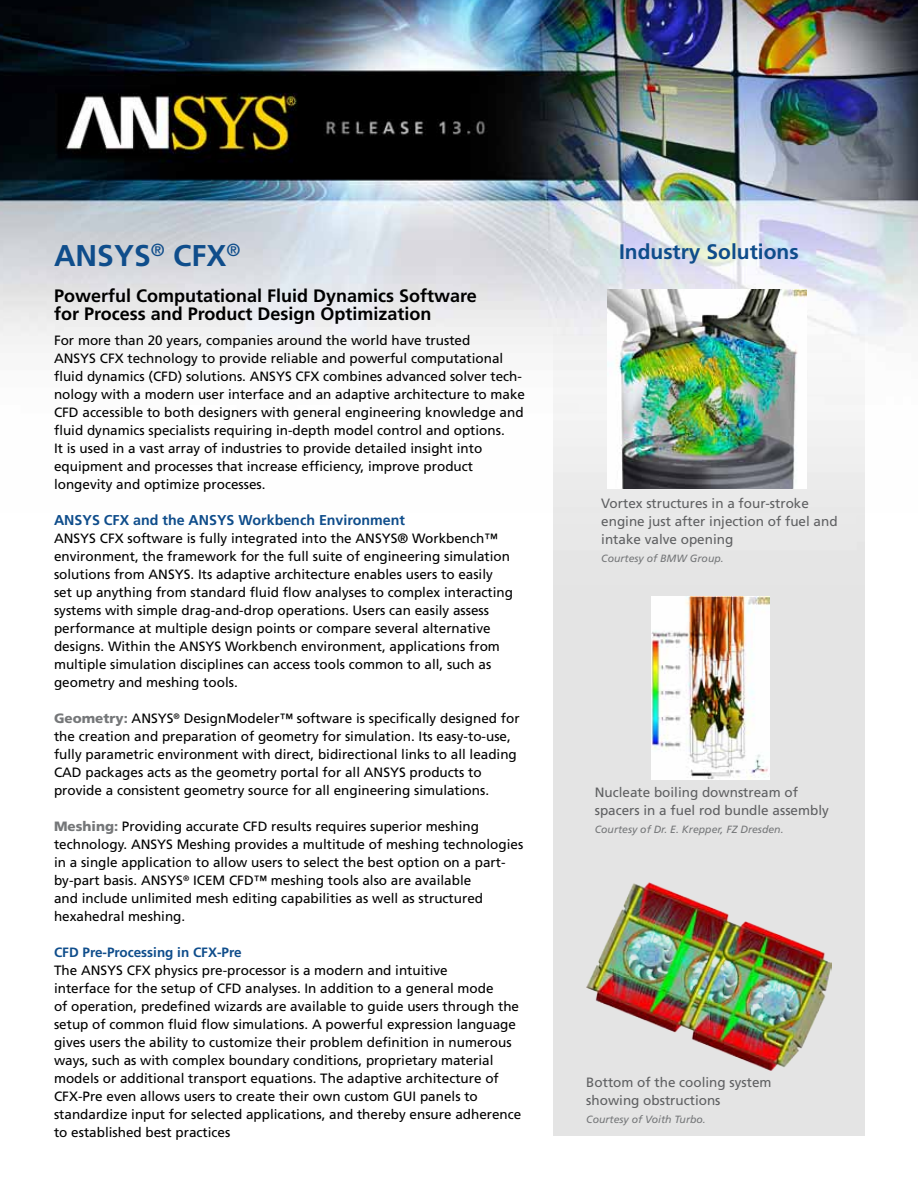
<style>
.page{position:relative;width:918px;height:1188px;background:#fff}
.page>*{position:absolute;margin:0;border:0;box-sizing:border-box;transform-origin:0 0}
.t1{font:700 30px "Frutiger";color:#0f4d8b}
.t2{font:700 21px "Frutiger";color:#0f4d8b}
.t3{font:700 18px/18px "Frutiger";color:#000}
.t4{font:700 14.25px "Frutiger";color:#0f4d8b}
.t5{font:13.5px/18px "Frutiger";color:#000}
.t6{font:13.5px/18px "Frutiger";color:#5f6062}
.t7{font:700 13.5px "Frutiger";color:#0f4d8b}
.t8{font:italic 10.5px "Frutiger";color:#757779}
.s1{font-weight:900;color:#757779}
</style>
<div class="page">
<img style="left:0;top:0;width:918px;height:512px">
<img style="left:554px;top:230px;width:310px;height:905px">
<img style="left:608px;top:290px;width:199px;height:199px">
<img style="left:652px;top:597px;width:118px;height:182px">
<img style="left:586px;top:882px;width:246px;height:188px">
<h1 class="t1" style="left:54px;top:238px;width:188px">ANSYS<sup>®</sup> CFX<sup>®</sup></h1>
<h3 class="t3" style="left:54px;top:287px;width:424px">Powerful Computational Fluid Dynamics Software for Process and Product Design Optimization</h3>
<p class="t5" style="left:54px;top:331px;width:473px">For more than 20 years, companies around the world have trusted<br>ANSYS CFX technology to provide reliable and powerful computational fluid dynamics (CFD) solutions. ANSYS CFX combines advanced solver tech&shy;nology with a modern user interface and an adaptive architecture to make CFD accessible to both designers with general engineering knowledge and fluid dynamics specialists requiring in-depth model control and options.<br>It is used in a vast array of industries to provide detailed insight into equipment and processes that increase efficiency, improve product longevity and optimize processes.</p>
<p class="t4" style="left:54px;top:512px;width:353px">ANSYS CFX and the ANSYS Workbench Environment</p>
<p class="t5" style="left:54px;top:529px;width:461px">ANSYS CFX software is fully integrated into the ANSYS® Workbench™ environment, the framework for the full suite of engineering simulation solutions from ANSYS. Its adaptive architecture enables users to easily set up anything from standard fluid flow analyses to complex interacting systems with simple drag-and-drop operations. Users can easily assess performance at multiple design points or compare several alternative designs. Within the ANSYS Workbench environment, applications from multiple simulation disciplines can access tools common to all, such as geometry and meshing tools.</p>
<p class="t5" style="left:54px;top:709px;width:467px"><span class="s1">Geometry:</span> ANSYS<sup>®</sup> DesignModeler™ software is specifically designed for the creation and preparation of geometry for simulation. Its easy-to-use, fully parametric environment with direct, bidirectional links to all leading CAD packages acts as the geometry portal for all ANSYS products to provide a consistent geometry source for all engineering simulations.</p>
<p class="t5" style="left:54px;top:817px;width:471px"><span class="s1">Meshing:</span> Providing accurate CFD results requires superior meshing technology. ANSYS Meshing provides a multitude of meshing technologies in a single application to allow users to select the best option on a part&shy;by-part basis. ANSYS<sup>®</sup> ICEM CFD™ meshing tools also are available<br>and include unlimited mesh editing capabilities as well as structured hexahedral meshing.</p>
<p class="t7" style="left:54px;top:944px;width:189px">CFD Pre-Processing in CFX-Pre</p>
<p class="t5" style="left:54px;top:961px;width:469px">The ANSYS CFX physics pre-processor is a modern and intuitive<br>interface for the setup of CFD analyses. In addition to a general mode<br>of operation, predefined wizards are available to guide users through the setup of common fluid flow simulations. A powerful expression language gives users the ability to customize their problem definition in numerous ways, such as with complex boundary conditions, proprietary material models or additional transport equations. The adaptive architecture of CFX-Pre even allows users to create their own custom GUI panels to standardize input for selected applications, and thereby ensure adherence to established best practices</p>
<h2 class="t2" style="left:619px;top:239px;width:181px">Industry Solutions</h2>
<p class="t6" style="left:601px;top:494px;width:238px">Vortex structures in a four-stroke engine just after injection of fuel and intake valve opening</p>
<p class="t8" style="left:601px;top:552px;width:124px">Courtesy of BMW Group.</p>
<p class="t6" style="left:595px;top:783px;width:236px">Nucleate boiling downstream of spacers in a fuel rod bundle assembly</p>
<p class="t8" style="left:595px;top:823px;width:190px">Courtesy of Dr. E. Krepper, FZ Dresden.</p>
<p class="t6" style="left:586px;top:1073px;width:187px">Bottom of the cooling system showing obstructions</p>
<p class="t8" style="left:586px;top:1113px;width:121px">Courtesy of Voith Turbo.</p>
</div>
